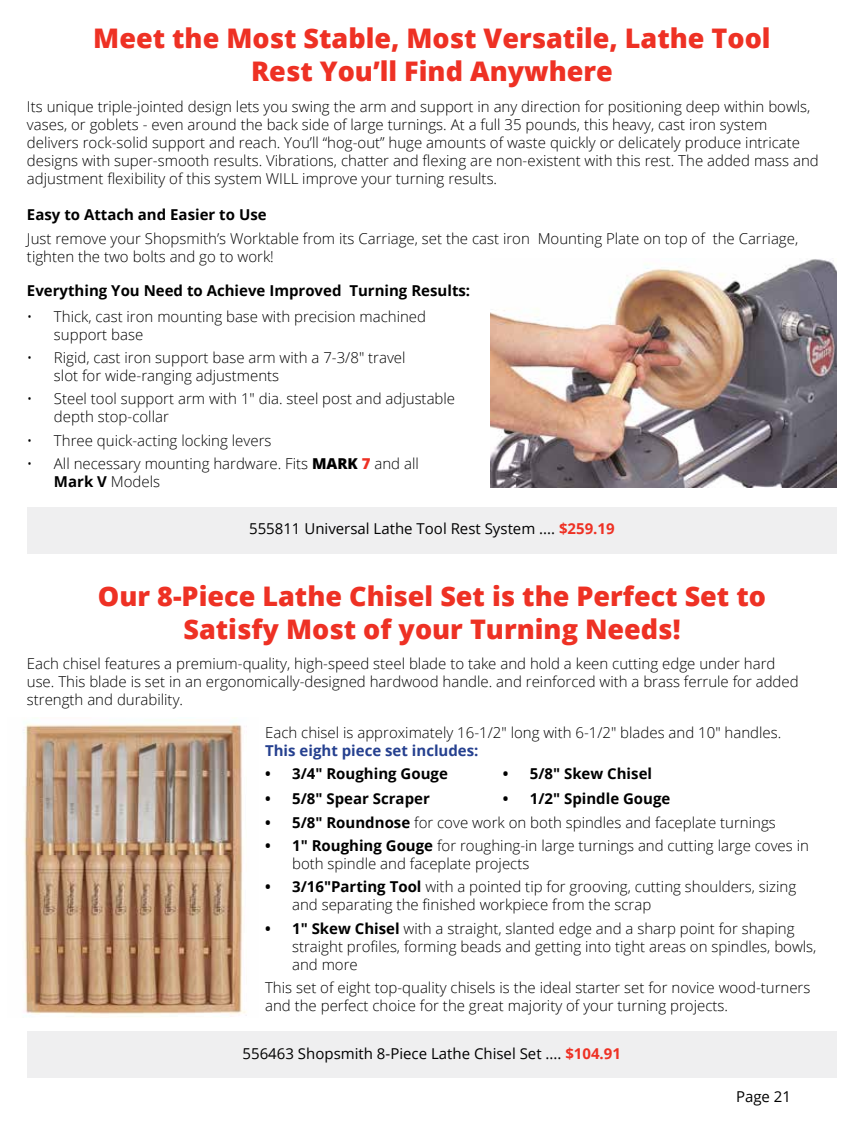
<style>
.page{position:relative;width:864px;height:1134px;background:#fff}
.page>*{position:absolute;margin:0;border:0;box-sizing:border-box;transform-origin:0 0}
.t1{font:800 27px/33px "Open Sans";color:#ee3124;text-align:center}
.t2{font:300 15px/18px "Open Sans";color:#000}
.t3{font:700 15px "Open Sans";color:#000}
.t4{font:15px "Open Sans";color:#000}
.t5{font:700 15px "Open Sans";color:#25408f}
.s1{font-weight:800}
.s2{font-weight:800;color:#ee3124}
.s3{font-weight:700}
.s4{font-weight:700;color:#ee3124}
</style>
<div class="page">
<img style="left:490px;top:259px;width:347px;height:228px">
<div style="left:27px;top:1032px;width:810px;height:46px;background:#efeff0"></div>
<div style="left:27px;top:507px;width:810px;height:47px;background:#efeff0"></div>
<img style="left:23px;top:721px;width:224px;height:295px">
<h1 class="t1" style="left:93px;top:20px;width:679px">Meet the Most Stable, Most Versatile, Lathe Tool<br>Rest You’ll Find Anywhere</h1>
<p class="t2" style="left:27px;top:97px;width:793px">Its unique triple-jointed design lets you swing the arm and support in any direction for positioning deep within bowls, vases, or goblets - even around the back side of large turnings. At a full 35 pounds, this heavy, cast iron system delivers rock-solid support and reach. You’ll “hog-out” huge amounts of waste quickly or delicately produce intricate designs with super-smooth results. Vibrations, chatter and flexing are non-existent with this rest. The added mass and adjustment flexibility of this system WILL improve your turning results.</p>
<p class="t3" style="left:27px;top:204px;width:241px">Easy to Attach and Easier to Use</p>
<p class="t2" style="left:27px;top:229px;width:773px">Just remove your Shopsmith’s Worktable from its Carriage, set the cast iron Mounting Plate on top of the Carriage, tighten the two bolts and go to work!</p>
<p class="t3" style="left:27px;top:280px;width:445px">Everything You Need to Achieve Improved Turning Results:</p>
<p class="t2" style="left:54px;top:307px;width:374px;text-indent:-27px">• Thick, cast iron mounting base with precision machined support base</p>
<p class="t2" style="left:54px;top:348px;width:353px;text-indent:-27px">• Rigid, cast iron support base arm with a 7-3/8″ travel slot for wide-ranging adjustments</p>
<p class="t2" style="left:54px;top:390px;width:403px;text-indent:-27px">• Steel tool support arm with 1″ dia. steel post and adjustable depth stop-collar</p>
<p class="t2" style="left:27px;top:431px;width:246px">• Three quick-acting locking levers</p>
<p class="t2" style="left:54px;top:454px;width:366px;text-indent:-27px">• All necessary mounting hardware. Fits <span class="s1">MARK</span> <span class="s2">7</span> and all<br><span class="s3">Mark V</span> Models</p>
<p class="t4" style="left:249px;top:519px;width:367px">555811 Universal Lathe Tool Rest System .... <span class="s4">$259.19</span></p>
<h1 class="t1" style="left:98px;top:578px;width:670px">Our 8-Piece Lathe Chisel Set is the Perfect Set to<br>Satisfy Most of your Turning Needs!</h1>
<p class="t2" style="left:27px;top:655px;width:773px">Each chisel features a premium-quality, high-speed steel blade to take and hold a keen cutting edge under hard use. This blade is set in an ergonomically-designed hardwood handle. and reinforced with a brass ferrule for added strength and durability.</p>
<p class="t2" style="left:265px;top:723px;width:518px">Each chisel is approximately 16-1/2" long with 6-1/2" blades and 10" handles.</p>
<p class="t5" style="left:265px;top:740px;width:215px">This eight piece set includes:</p>
<p class="t3" style="left:265px;top:763px;width:184px">• 3/4" Roughing Gouge</p>
<p class="t3" style="left:265px;top:788px;width:166px">• 5/8" Spear Scraper</p>
<p class="t3" style="left:503px;top:763px;width:151px">• 5/8" Skew Chisel</p>
<p class="t3" style="left:503px;top:788px;width:169px">• 1/2" Spindle Gouge</p>
<p class="t2" style="left:265px;top:813px;width:512px"><span class="s3">• 5/8" Roundnose</span> for cove work on both spindles and faceplate turnings</p>
<p class="t2" style="left:292px;top:836px;width:518px;text-indent:-27px"><span class="s3">• 1" Roughing Gouge</span> for roughing-in large turnings and cutting large coves in both spindle and faceplate projects</p>
<p class="t2" style="left:292px;top:878px;width:506px;text-indent:-27px"><span class="s3">• 3/16"Parting Tool</span> with a pointed tip for grooving, cutting shoulders, sizing and separating the finished workpiece from the scrap</p>
<p class="t2" style="left:292px;top:919px;width:526px;text-indent:-27px"><span class="s3">• 1" Skew Chisel</span> with a straight, slanted edge and a sharp point for shaping straight profiles, forming beads and getting into tight areas on spindles, bowls, and more</p>
<p class="t2" style="left:265px;top:978px;width:547px">This set of eight top-quality chisels is the ideal starter set for novice wood-turners and the perfect choice for the great majority of your turning projects.</p>
<p class="t4" style="left:243px;top:1043px;width:380px">556463 Shopsmith 8-Piece Lathe Chisel Set .... <span class="s4">$104.91</span></p>
<p class="t4" style="left:736px;top:1086px;width:57px">Page 21</p>
</div>
